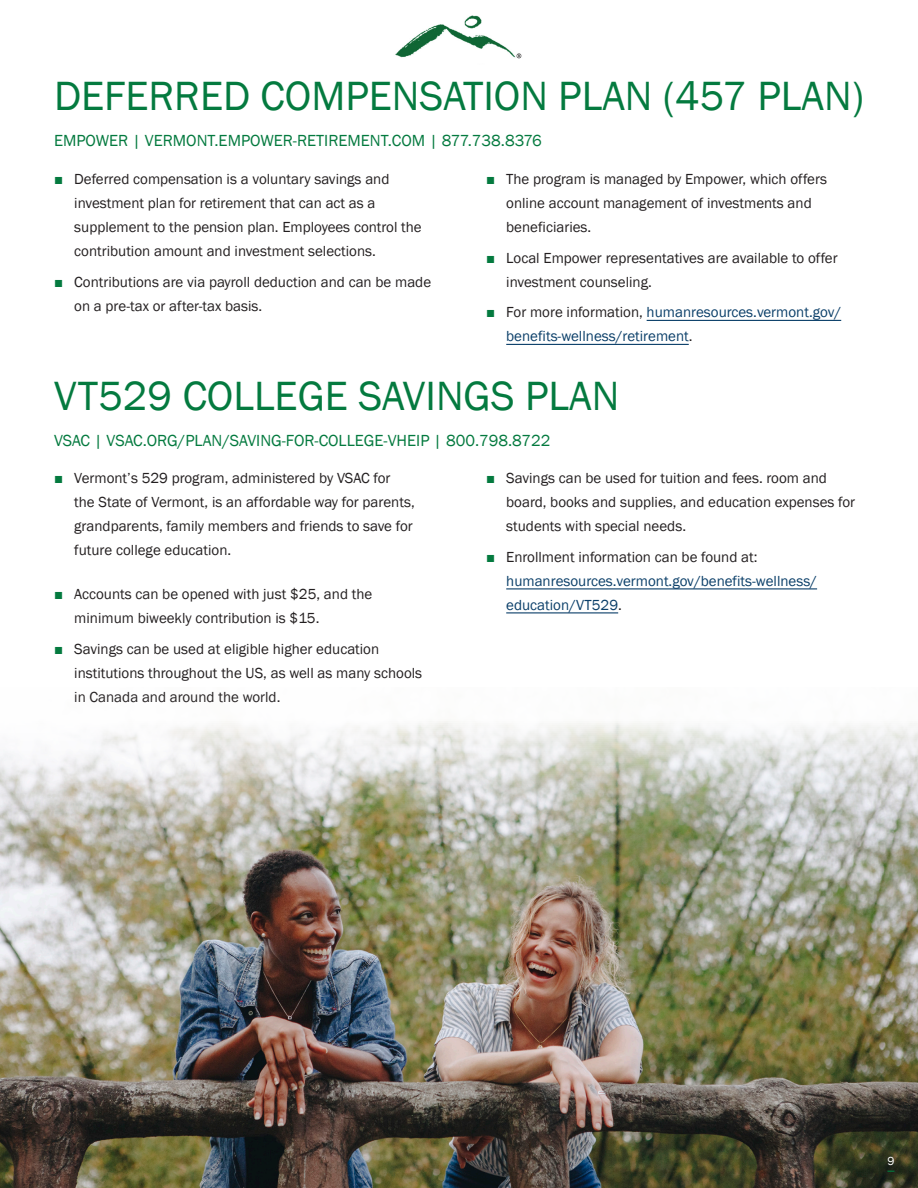
<style>
.page{position:relative;width:918px;height:1188px;background:#fff}
.page>*{position:absolute;margin:0;border:0;box-sizing:border-box;transform-origin:0 0}
.t1{font:42px "Franklin Gothic";color:#047a3f}
.t2{font:16.5px "Franklin Gothic";color:#047a3f}
.t3{font:15px/24px "Franklin Gothic";color:#231f20}
.t4{font:15px/24px "Franklin Gothic";color:#0b3f69}
.t5{font:12px "Franklin Gothic";color:#fff}
.s1{color:#047a3f}
.s2{color:#231f20}
</style>
<div class="page">
<hr style="left:647px;top:320px;width:194px;height:1px;background:#0b3f69">
<img style="left:395px;top:15px;width:127px;height:44px">
<hr style="left:506px;top:344px;width:183px;height:1px;background:#0b3f69">
<hr style="left:506px;top:588px;width:311px;height:1px;background:#0b3f69">
<hr style="left:506px;top:612px;width:112px;height:1px;background:#0b3f69">
<img style="left:0;top:721px;width:918px;height:467px">
<h1 class="t1" style="left:54px;top:70px;width:811px">DEFERRED COMPENSATION PLAN (457 PLAN)</h1>
<p class="t2" style="left:54px;top:131px;width:489px">EMPOWER | VERMONT.EMPOWER-RETIREMENT.COM | 877.738.8376</p>
<p class="t3" style="left:74px;top:167px;width:349px;text-indent:-20px"><span class="s1">■</span> Deferred compensation is a voluntary savings and investment plan for retirement that can act as a supplement to the pension plan. Employees control the contribution amount and investment selections.</p>
<p class="t3" style="left:74px;top:270px;width:358px;text-indent:-20px"><span class="s1">■</span> Contributions are via payroll deduction and can be made on a pre-tax or after-tax basis.</p>
<p class="t3" style="left:506px;top:167px;width:322px;text-indent:-20px"><span class="s1">■</span> The program is managed by Empower, which offers online account management of investments and beneficiaries.</p>
<p class="t3" style="left:506px;top:246px;width:333px;text-indent:-20px"><span class="s1">■</span> Local Empower representatives are available to offer investment counseling.</p>
<p class="t4" style="left:506px;top:301px;width:336px;text-indent:-20px"><span class="s1">■</span> <span class="s2">For more information,</span> humanresources.vermont.gov/ benefits-wellness/retirement<span class="s2">.</span></p>
<h1 class="t1" style="left:54px;top:370px;width:567px">VT529 COLLEGE SAVINGS PLAN</h1>
<p class="t2" style="left:54px;top:430px;width:498px">VSAC | VSAC.ORG/PLAN/SAVING-FOR-COLLEGE-VHEIP | 800.798.8722</p>
<p class="t3" style="left:74px;top:466px;width:342px;text-indent:-20px"><span class="s1">■</span> Vermont’s 529 program, administered by VSAC for the State of Vermont, is an affordable way for parents, grandparents, family members and friends to save for future college education.</p>
<p class="t3" style="left:74px;top:583px;width:300px;text-indent:-20px"><span class="s1">■</span> Accounts can be opened with just $25, and the minimum biweekly contribution is $15.</p>
<p class="t3" style="left:74px;top:637px;width:349px;text-indent:-20px"><span class="s1">■</span> Savings can be used at eligible higher education institutions throughout the US, as well as many schools</p>
<p class="t3" style="left:506px;top:466px;width:350px;text-indent:-20px"><span class="s1">■</span> Savings can be used for tuition and fees. room and board, books and supplies, and education expenses for students with special needs.</p>
<p class="t4" style="left:506px;top:545px;width:312px;text-indent:-20px"><span class="s1">■</span> <span class="s2">Enrollment information can be found at: </span>humanresources.vermont.gov/benefits-wellness/ education/VT529<span class="s2">.</span></p>
<p class="t3" style="left:74px;top:685px;width:208px">in Canada and around the world.</p>
<p class="t5" style="left:887px;top:1154px;width:9px">9</p>
</div>
